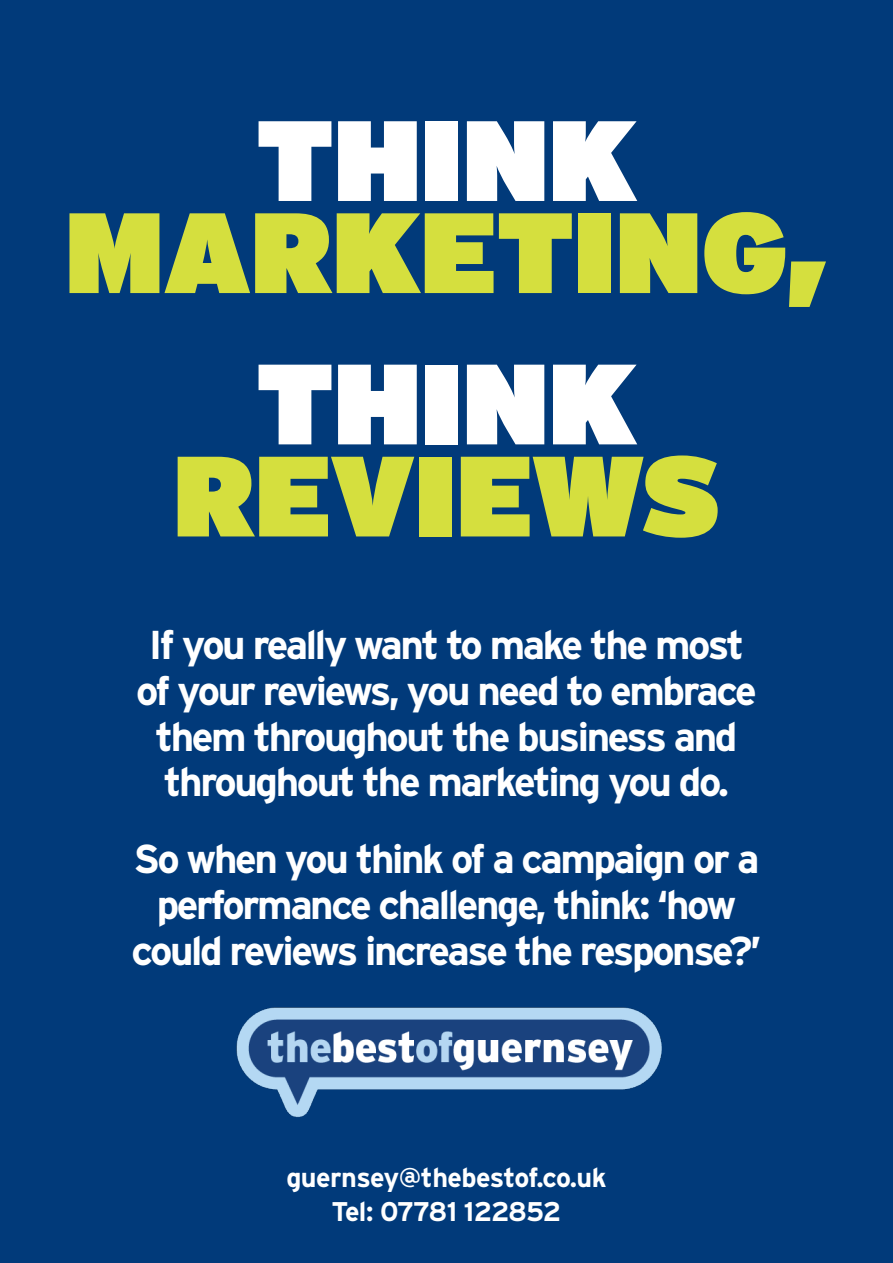
<style>
.page{position:relative;width:893px;height:1263px;background:#013a7a}
.page>*{position:absolute;margin:0;border:0;box-sizing:border-box;transform-origin:0 0}
.t1{font:900 113.85px "Interstate";color:#d5df3e}
.t2{font:900 113.85px "Interstate";color:#fff}
.t3{font:700 40.2px/45.8px "Interstate";letter-spacing:-.06em;color:#fff;text-align:center}
.t4{font:700 27px/34.2px "Interstate";letter-spacing:-.03em;color:#fff;text-align:center}
</style>
<div class="page">
<img style="left:236px;top:1007px;width:426px;height:111px">
<h1 class="t2" style="left:256px;top:90px;width:382px">THINK</h1>
<h1 class="t1" style="left:65px;top:182px;width:764px">MARKETING,</h1>
<h1 class="t2" style="left:256px;top:333px;width:382px">THINK</h1>
<h1 class="t1" style="left:173px;top:426px;width:548px">REVIEWS</h1>
<p class="t3" style="left:136px;top:622px;width:622px">If you really want to make the most of your reviews, you need to embrace them throughout the business and throughout the marketing you do.</p>
<p class="t3" style="left:131px;top:836px;width:632px">So when you think of a campaign or a performance challenge, think: ‘how could reviews increase the response?’</p>
<p class="t4" style="left:286px;top:1160px;width:322px">guernsey@thebestof.co.uk<br>Tel: 07781 122852</p>
</div>
